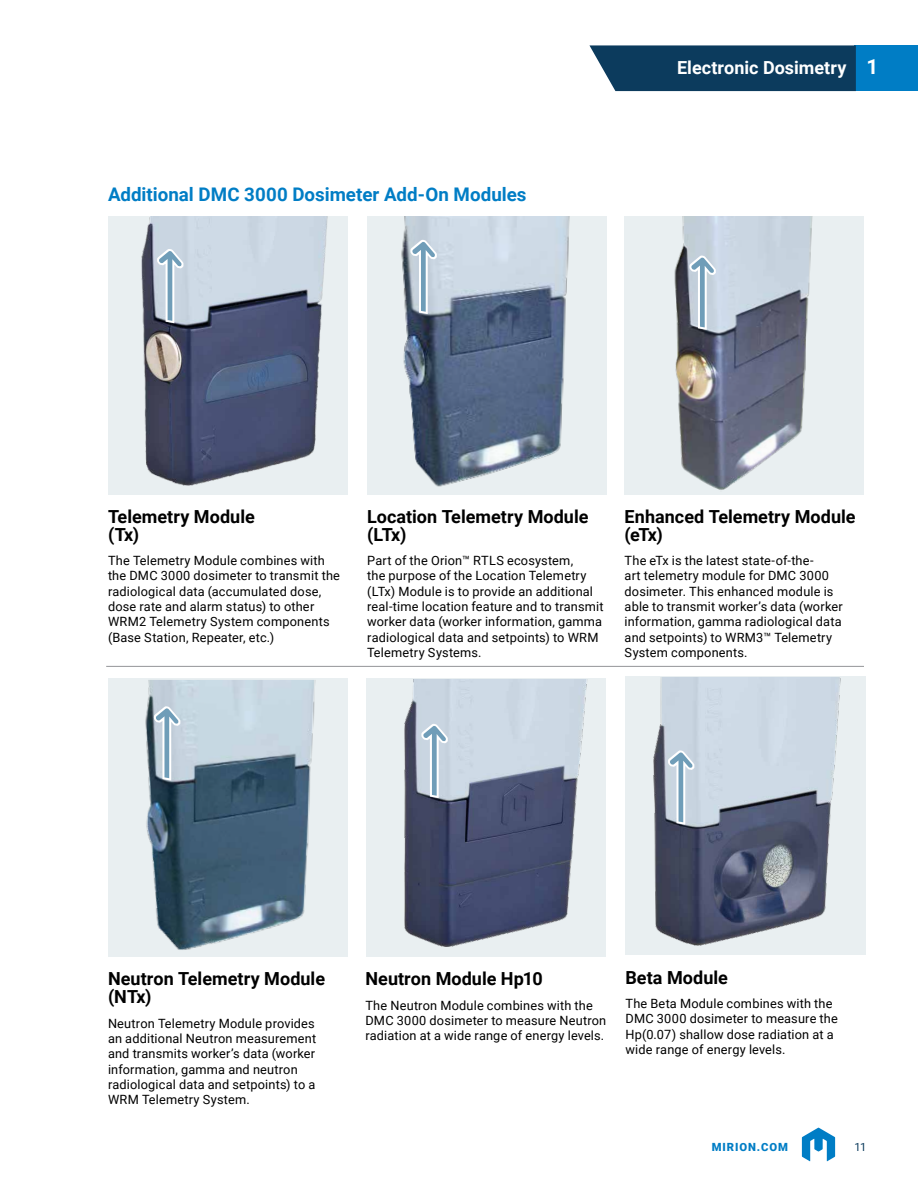
<style>
.page{position:relative;width:918px;height:1188px;background:#fff}
.page>*{position:absolute;margin:0;border:0;box-sizing:border-box;transform-origin:0 0}
.t1{font:700 18.75px "Roboto";color:#007dc5}
.t2{font:700 18px/18px "Roboto";letter-spacing:.005em;color:#000}
.t3{font:700 18px "Roboto";color:#fff}
.t4{font:12.75px/15.3px "Roboto";letter-spacing:.015em;color:#000}
.t5{font:900 11.25px "Roboto";letter-spacing:.085em;color:#007dc5}
.t6{font:11.25px "Roboto";color:#0c3b5d}
.s1{font-size:20.7px}
</style>
<div class="page">
<svg style="left:802px;top:1128px;width:33px;height:33px"></svg>
<div style="left:626px;top:677px;width:240px;height:278px;background:#e9eff1"></div>
<div style="left:625px;top:216px;width:239px;height:278px;background:#e9eff1"></div>
<div style="left:367px;top:216px;width:239px;height:278px;background:#e9eff1"></div>
<div style="left:108px;top:679px;width:239px;height:278px;background:#e9eff1"></div>
<div style="left:108px;top:216px;width:239px;height:278px;background:#e9eff1"></div>
<div style="left:366px;top:679px;width:240px;height:278px;background:#e9eff1"></div>
<img style="left:654px;top:677px;width:187px;height:268px">
<svg style="left:664px;top:745px;width:34px;height:84px;background:#b4c3d0"></svg>
<img style="left:405px;top:680px;width:182px;height:267px">
<svg style="left:418px;top:718px;width:34px;height:84px;background:#b9c8d5"></svg>
<img style="left:145px;top:680px;width:171px;height:270px">
<svg style="left:150px;top:700px;width:34px;height:85px;background:#a2b3c0"></svg>
<img style="left:142px;top:216px;width:186px;height:270px">
<svg style="left:154px;top:243px;width:33px;height:85px;background:#b4c2d0"></svg>
<img style="left:401px;top:216px;width:169px;height:271px">
<img style="left:674px;top:216px;width:139px;height:274px">
<svg style="left:407px;top:234px;width:34px;height:84px;background:#aebdca"></svg>
<svg style="left:686px;top:250px;width:34px;height:84px;background:#aebcc9"></svg>
<hr style="left:106px;top:666px;width:758px;height:1px;background:#939598">
<div style="left:855px;top:45px;width:63px;height:46px;background:#007dc5"></div>
<svg style="left:589px;top:45px;width:267px;height:46px;background:#1b4767"></svg>
<h1 class="t1" style="left:108px;top:182px;width:420px">Additional DMC 3000 Dosimeter Add-On Modules</h1>
<h2 class="t3" style="left:677px;top:55px;width:203px">Electronic Dosimetry <span class="s1">1</span></h2>
<h2 class="t2" style="left:108px;top:507px;width:148px">Telemetry Module (Tx)</h2>
<p class="t4" style="left:108px;top:553px;width:233px">The Telemetry Module combines with the DMC 3000 dosimeter to transmit the radiological data (accumulated dose, dose rate and alarm status) to other WRM2 Telemetry System components (Base Station, Repeater, etc.)</p>
<h2 class="t2" style="left:367px;top:507px;width:223px">Location Telemetry Module (LTx)</h2>
<p class="t4" style="left:367px;top:553px;width:238px">Part of the Orion™ RTLS ecosystem,<br>the purpose of the Location Telemetry (LTx) Module is to provide an additional real-time location feature and to transmit worker data (worker information, gamma radiological data and setpoints) to WRM Telemetry Systems.</p>
<h2 class="t2" style="left:625px;top:507px;width:233px">Enhanced Telemetry Module (eTx)</h2>
<p class="t4" style="left:625px;top:553px;width:220px">The eTx is the latest state-of-the-<br>art telemetry module for DMC 3000 dosimeter. This enhanced module is able to transmit worker’s data (worker information, gamma radiological data and setpoints) to WRM3™ Telemetry System components.</p>
<h2 class="t2" style="left:108px;top:969px;width:219px">Neutron Telemetry Module (NTx)</h2>
<p class="t4" style="left:108px;top:1015px;width:210px">Neutron Telemetry Module provides an additional Neutron measurement and transmits worker’s data (worker information, gamma and neutron radiological data and setpoints) to a WRM Telemetry System.</p>
<h2 class="t2" style="left:365px;top:969px;width:179px">Neutron Module Hp10</h2>
<p class="t4" style="left:365px;top:997px;width:242px">The Neutron Module combines with the<br>DMC 3000 dosimeter to measure Neutron radiation at a wide range of energy levels.</p>
<h2 class="t2" style="left:626px;top:968px;width:104px">Beta Module</h2>
<p class="t4" style="left:626px;top:995px;width:214px">The Beta Module combines with the<br>DMC 3000 dosimeter to measure the<br>Hp(0.07) shallow dose radiation at a wide range of energy levels.</p>
<p class="t5" style="left:712px;top:1139px;width:78px">MIRION.COM</p>
<p class="t6" style="left:854px;top:1139px;width:13px">11</p>
</div>
